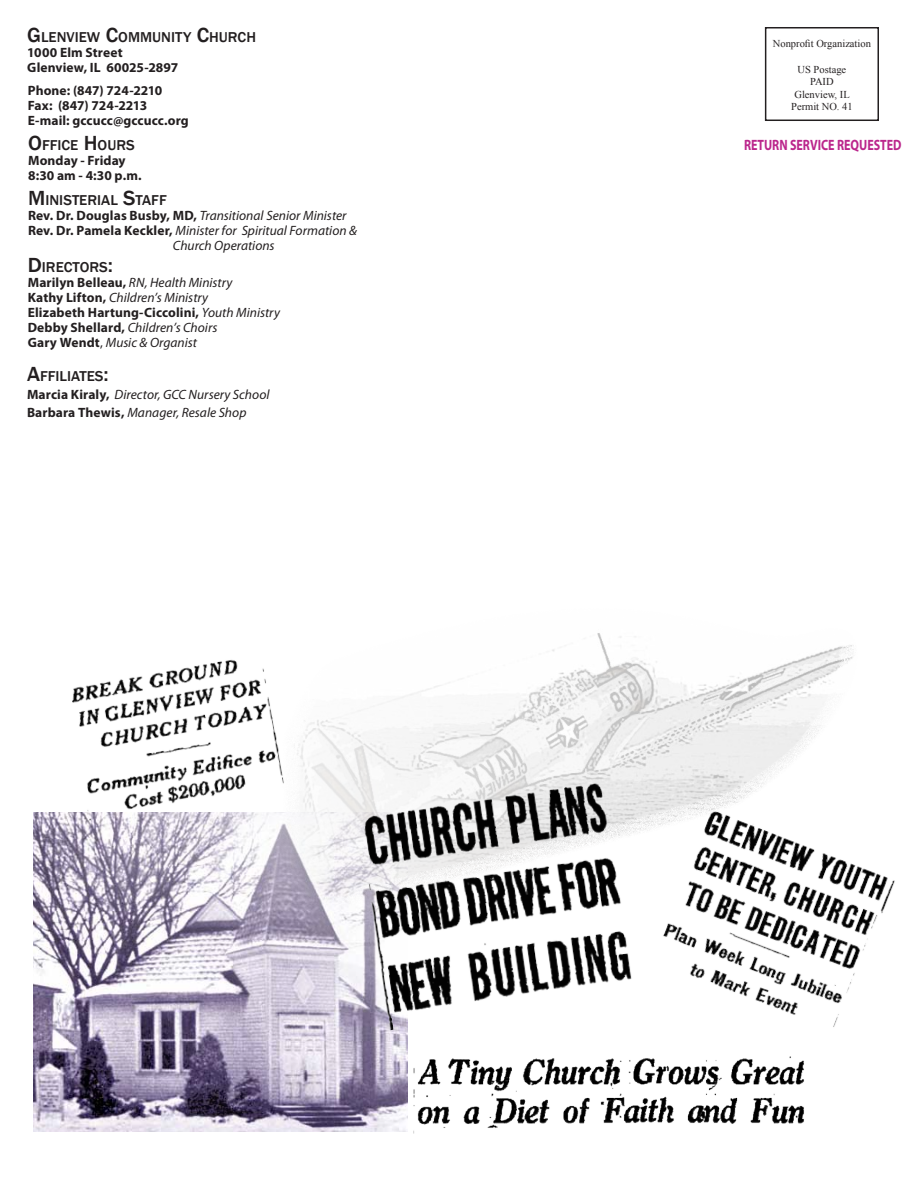
<style>
.page{position:relative;width:918px;height:1188px;background:#fff}
.page>*{position:absolute;margin:0;border:0;box-sizing:border-box;transform-origin:0 0}
.t1{font:700 15px "Myriad Pro";color:#bb268c;scale:.8 1}
.t2{font:500 14.7px "Franklin Gothic";color:#231f20}
.t3{font:italic 13.5px "Myriad Pro";color:#231f20}
.t4{font:700 13.5px "Myriad Pro";letter-spacing:.005em;color:#231f20}
.t5{font:10.5px "Times New Roman";color:#231f20}
.s1{font-size:21px}
.s2{font-style:inherit}
.s3{font-weight:700;font-style:normal}
.s4{font-weight:400;font-style:italic}
.s5{font-style:normal}
</style>
<div class="page">
<img style="left:313px;top:633px;width:541px;height:179px">
<div style="left:765px;top:27px;width:114px;height:94px;border:2px solid #231f20"></div>
<img style="left:34px;top:812px;width:373px;height:320px">
<img style="left:344px;top:760px;width:322px;height:272px">
<img style="left:35px;top:660px;width:278px;height:192px">
<img style="left:631px;top:783px;width:264px;height:249px">
<img style="left:404px;top:1034px;width:400px;height:100px">
<p class="t2" style="left:27px;top:28px;width:103px"><span class="s1">G</span>LENVIEW <span class="s1">C</span>OMM</p>
<p class="t2" style="left:152px;top:28px;width:103px">UNITY <span class="s1">C</span>HURCH</p>
<p class="t4" style="left:27px;top:43px;width:97px"><span class="s2">1000</span> Elm Street</p>
<p class="t4" style="left:27px;top:58px;width:153px">Glenview, IL 60025-2897</p>
<p class="t4" style="left:28px;top:81px;width:136px">Phone: (847) 724-2210</p>
<p class="t4" style="left:28px;top:96px;width:121px">Fax: (847) 724-2213</p>
<p class="t4" style="left:28px;top:111px;width:163px">E-mail: gccucc@gccucc.org</p>
<p class="t2" style="left:28px;top:136px;width:108px"><span class="s1">O</span>FFICE <span class="s1">H</span>OURS</p>
<p class="t4" style="left:28px;top:152px;width:99px">Monday - Friday</p>
<p class="t4" style="left:28px;top:167px;width:115px">8:30 am - 4:30 p.m.</p>
<p class="t2" style="left:28px;top:191px;width:140px"><span class="s1">M</span>INISTERIAL <span class="s1">S</span>TAFF</p>
<p class="t3" style="left:28px;top:207px;width:320px"><span class="s3">Rev. Dr. Douglas Busby, MD,</span> Transitional Senior Minister</p>
<p class="t3" style="left:28px;top:222px;width:330px"><span class="s3">Rev. Dr. Pamela Keckler,</span> Minister for Spiritual Formation &amp;</p>
<p class="t3" style="left:173px;top:237px;width:103px">Church Operations</p>
<p class="t2" style="left:28px;top:258px;width:87px"><span class="s1">D</span>IRECTORS<span class="s1">:</span></p>
<p class="t3" style="left:28px;top:274px;width:206px"><span class="s3">Marilyn Belleau,</span> RN, Health Ministry</p>
<p class="t3" style="left:28px;top:289px;width:182px"><span class="s3">Kathy Lifton,</span> Children’s Ministry</p>
<p class="t4" style="left:28px;top:304px;width:254px">Elizabeth Hartung-Ciccolini, <span class="s4">Youth Ministry</span></p>
<p class="t3" style="left:28px;top:319px;width:191px"><span class="s3">Debby Shellard,</span> Children’s Choirs</p>
<p class="t3" style="left:28px;top:334px;width:171px"><span class="s3">Gary Wendt</span><span class="s5">,</span> Music &amp; Organist</p>
<p class="t2" style="left:27px;top:367px;width:83px"><span class="s1">A</span>FFILIATES<span class="s1">:</span></p>
<p class="t3" style="left:27px;top:387px;width:244px"><span class="s3">Marcia Kiraly,</span> Director, GCC Nursery School</p>
<p class="t3" style="left:27px;top:405px;width:221px"><span class="s3">Barbara Thewis,</span> Manager, Resale Shop</p>
<p class="t5" style="left:773px;top:37px;width:100px">Nonprofit Organization</p>
<p class="t5" style="left:798px;top:62px;width:50px">US Postage</p>
<p class="t5" style="left:810px;top:75px;width:25px">PAID</p>
<p class="t5" style="left:794px;top:87px;width:57px">Glenview, IL</p>
<p class="t5" style="left:791px;top:100px;width:63px">Permit NO. 41</p>
<p class="t1" style="left:744px;top:135px;width:199px">RETURN SERVICE REQUESTED</p>
</div>
